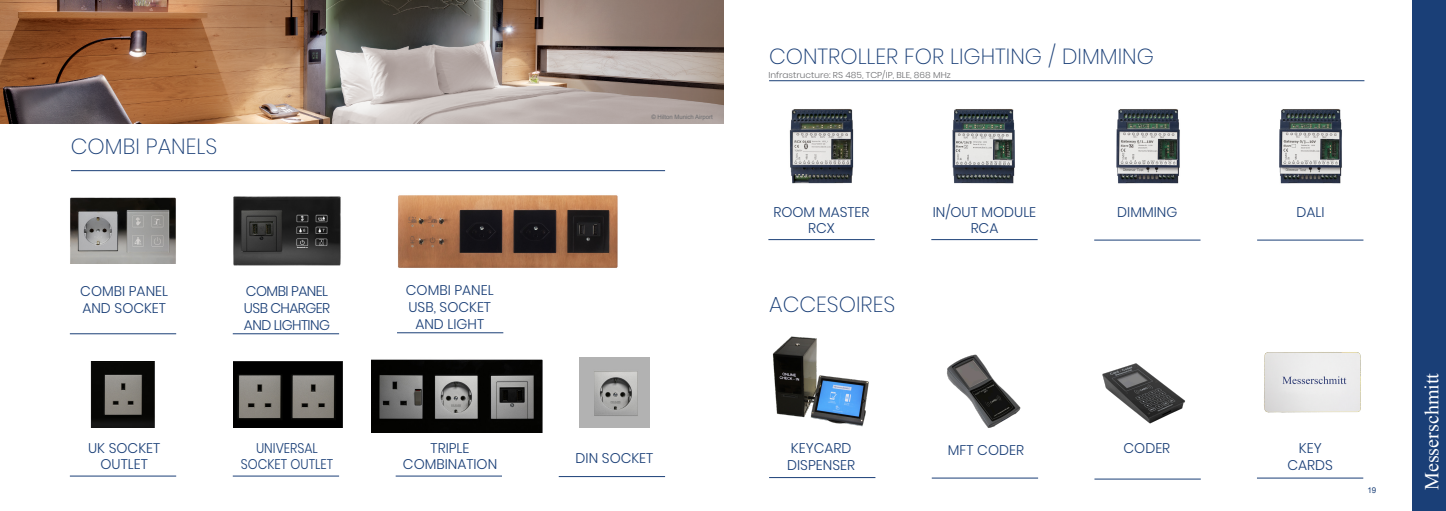
<style>
.page{position:relative;width:1446px;height:511px;background:#fff}
.page>*{position:absolute;margin:0;border:0;box-sizing:border-box;transform-origin:0 0}
.Head{font:200 21.8px "Poppins";color:#1a3f77}
.t1{font:20px "Times New Roman";color:#fff}
.subhead{font:300 14px/16.8px "Poppins";color:#1a3f77;text-align:center}
.subhead-2{font:300 14px/16.8px "Poppins";letter-spacing:-.04em;color:#1a3f77}
.subhead-3{font:300 14px/16.8px "Poppins";color:#1a3f77;text-align:center;scale:.9 1}
.t2{font:300 8.5px "Poppins";color:#6c6d70;scale:1.06 1}
.t3{font:8px "Arial";color:#1a3f77}
.Unterhead_Inhalt{font:6px "Arial";color:#6c6d70}
</style>
<div class="page">
<img style="left:0;top:0;width:723px;height:123px">
<div style="left:1412px;top:0;width:34px;height:510px;background:#1a3f77"></div>
<img style="left:234px;top:361px;width:108px;height:66px">
<img style="left:90px;top:361px;width:65px;height:66px">
<img style="left:371px;top:359px;width:171px;height:73px">
<img style="left:70px;top:197px;width:106px;height:66px">
<img style="left:580px;top:357px;width:69px;height:70px">
<img style="left:233px;top:196px;width:108px;height:69px">
<img style="left:398px;top:195px;width:220px;height:73px">
<hr style="left:397px;top:332px;width:106px;height:1px;background:#1a3f77">
<img style="left:772px;top:336px;width:97px;height:91px">
<img style="left:952px;top:109px;width:63px;height:75px">
<img style="left:1116px;top:109px;width:64px;height:75px">
<img style="left:1279px;top:109px;width:63px;height:75px">
<img style="left:947px;top:354px;width:74px;height:74px">
<img style="left:1102px;top:363px;width:83px;height:61px">
<img style="left:1264px;top:352px;width:97px;height:60px">
<img style="left:789px;top:109px;width:65px;height:75px">
<hr style="left:70px;top:333px;width:106px;height:1px;background:#1a3f77">
<hr style="left:396px;top:475px;width:106px;height:1px;background:#1a3f77">
<hr style="left:233px;top:333px;width:106px;height:1px;background:#1a3f77">
<hr style="left:559px;top:475px;width:106px;height:1px;background:#1a3f77">
<hr style="left:70px;top:475px;width:106px;height:1px;background:#1a3f77">
<hr style="left:233px;top:475px;width:106px;height:1px;background:#1a3f77">
<hr style="left:71px;top:170px;width:594px;height:1px;background:#1a3f77">
<hr style="left:769px;top:80px;width:595px;height:1px;background:#1a3f77">
<hr style="left:768px;top:239px;width:107px;height:1px;background:#1a3f77">
<hr style="left:769px;top:476px;width:106px;height:1px;background:#1a3f77">
<hr style="left:1094px;top:239px;width:106px;height:1px;background:#1a3f77">
<hr style="left:1094px;top:478px;width:107px;height:1px;background:#1a3f77">
<hr style="left:931px;top:239px;width:106px;height:1px;background:#1a3f77">
<hr style="left:932px;top:477px;width:106px;height:1px;background:#1a3f77">
<hr style="left:1257px;top:239px;width:106px;height:1px;background:#1a3f77">
<hr style="left:1257px;top:477px;width:106px;height:1px;background:#1a3f77">
<p class="Head" style="left:71px;top:134px;width:148px">COMBI PANELS</p>
<p class="subhead" style="left:80px;top:282px;width:89px;text-align:left">COMBI PANEL<br>AND SOCKET</p>
<p class="subhead" style="left:88px;top:439px;width:74px">UK SOCKET<br>OUTLET</p>
<p class="subhead-2" style="left:244px;top:282px;width:88px">COMBI PANEL<br>USB CHARGER<br>AND LIGHTING</p>
<p class="subhead-3" style="left:241px;top:439px;width:104px">UNIVERSAL<br>SOCKET OUTLET</p>
<p class="subhead" style="left:406px;top:281px;width:89px">COMBI PANEL</p>
<p class="subhead" style="left:408px;top:298px;width:84px">USB, SOCKET<br>AND LIGHT</p>
<p class="subhead" style="left:403px;top:439px;width:96px">TRIPLE<br>COMBINATION</p>
<p class="Unterhead_Inhalt" style="left:651px;top:113px;width:63px">© Hilton Munich Airport</p>
<p class="subhead" style="left:575px;top:449px;width:79px">DIN SOCKET</p>
<p class="Head" style="left:769px;top:44px;width:386px">CONTROLLER FOR LIGHTING / DIMMING</p>
<p class="t2" style="left:768px;top:70px;width:173px">Infrastructure: RS 485, TCP/IP, BLE, 868 MHz</p>
<p class="subhead" style="left:773px;top:203px;width:98px">ROOM MASTER<br>RCX</p>
<p class="Head" style="left:769px;top:291px;width:128px">ACCESOIRES</p>
<p class="subhead" style="left:933px;top:203px;width:105px">IN/OUT MODULE<br>RCA</p>
<p class="subhead" style="left:791px;top:439px;width:62px">KEYCARD</p>
<p class="subhead" style="left:787px;top:456px;width:69px">DISPENSER</p>
<p class="subhead" style="left:948px;top:441px;width:78px">MFT CODER</p>
<p class="subhead" style="left:1117px;top:203px;width:62px">DIMMING</p>
<p class="subhead" style="left:1123px;top:439px;width:48px">CODER</p>
<p class="subhead" style="left:1296px;top:203px;width:30px">DALI</p>
<p class="subhead" style="left:1299px;top:439px;width:24px">KEY</p>
<p class="subhead" style="left:1287px;top:456px;width:47px">CARDS</p>
<p class="t3" style="left:1367px;top:485px;width:10px">19</p>
<h2 class="t1" style="left:1418px;top:489px;width:118px;rotate:-90deg">Messerschmitt</h2>
</div>
